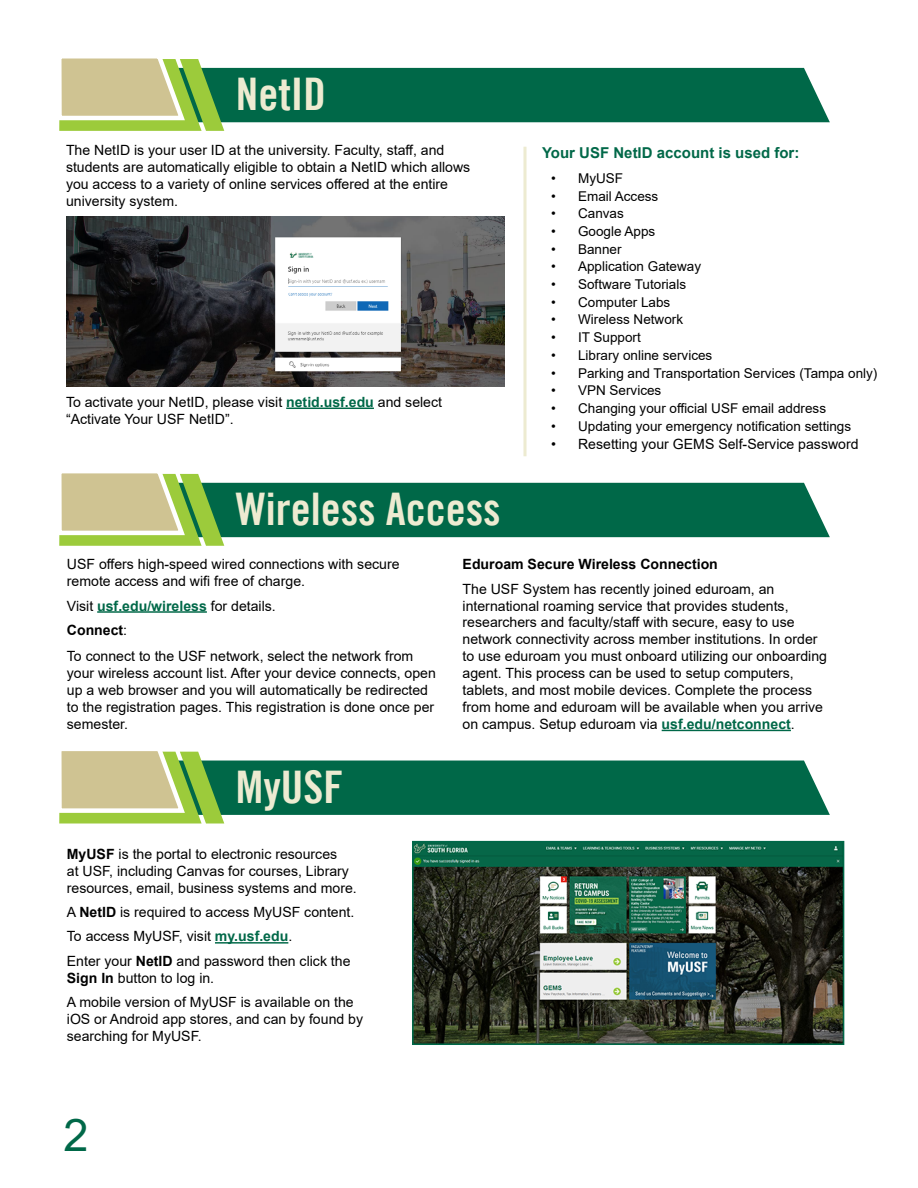
<style>
.page{position:relative;width:918px;height:1188px;background:#fff}
.page>*{position:absolute;margin:0;border:0;box-sizing:border-box;transform-origin:0 0}
.t1{font:45px "Trade Gothic LT Bold Cond Twenty";color:#edebd1}
.t2{font:45px "Arial";color:#006848}
.t3{font:700 15px "Arial";color:#006848}
.t4{font:14.1px/17px "Arial";color:#000}
.t5{font:700 14.1px "Arial";color:#000}
.t6{font:13.5px "Arial";color:#000}
.s1{font-weight:700;color:#006848}
.s2{font-weight:700}
</style>
<div class="page">
<svg style="left:59px;top:58px;width:771px;height:73px"></svg>
<svg style="left:59px;top:751px;width:771px;height:73px"></svg>
<svg style="left:59px;top:473px;width:771px;height:73px"></svg>
<hr style="left:524px;top:147px;width:2px;height:309px;background:#edebd1">
<hr style="left:286px;top:408px;width:88px;height:1px;background:#006848">
<img style="left:66px;top:217px;width:439px;height:170px">
<hr style="left:97px;top:611px;width:110px;height:2px;background:#006848">
<hr style="left:662px;top:730px;width:129px;height:1px;background:#006848">
<hr style="left:215px;top:942px;width:73px;height:2px;background:#006848">
<img style="left:415px;top:844px;width:426px;height:198px">
<div style="left:412px;top:841px;width:432px;height:204px;border:2px solid #006848"></div>
<h1 class="t1" style="left:236px;top:67px;width:91px">NetID</h1>
<p class="t4" style="left:66px;top:142px;width:406px">The NetID is your user ID at the university. Faculty, staff, and students are automatically eligible to obtain a NetID which allows you access to a variety of online services offered at the entire university system.</p>
<p class="t4" style="left:66px;top:393px;width:378px">To activate your NetID, please visit <span class="s1">netid.usf.edu</span> and select “Activate Your USF NetID”.</p>
<h1 class="t1" style="left:236px;top:482px;width:266px">Wireless Access</h1>
<p class="t3" style="left:542px;top:142px;width:259px">Your USF NetID account is used for:</p>
<p class="t6" style="left:551px;top:169px;width:73px">• MyUSF</p>
<p class="t6" style="left:551px;top:186px;width:109px">• Email Access</p>
<p class="t6" style="left:551px;top:204px;width:74px">• Canvas</p>
<p class="t6" style="left:551px;top:222px;width:106px">• Google Apps</p>
<p class="t6" style="left:551px;top:240px;width:72px">• Banner</p>
<p class="t6" style="left:551px;top:257px;width:152px">• Application Gateway</p>
<p class="t6" style="left:551px;top:275px;width:137px">• Software Tutorials</p>
<p class="t6" style="left:551px;top:293px;width:121px">• Computer Labs</p>
<p class="t6" style="left:551px;top:310px;width:134px">• Wireless Network</p>
<p class="t6" style="left:551px;top:328px;width:91px">• IT Support</p>
<p class="t6" style="left:551px;top:346px;width:163px">• Library online services</p>
<p class="t6" style="left:551px;top:363px;width:328px">• Parking and Transportation Services (Tampa only)</p>
<p class="t6" style="left:551px;top:381px;width:112px">• VPN Services</p>
<p class="t6" style="left:551px;top:399px;width:276px">• Changing your official USF email address</p>
<p class="t6" style="left:551px;top:417px;width:302px">• Updating your emergency notification settings</p>
<p class="t4" style="left:551px;top:436px;width:309px">• Resetting your GEMS Self-Service password</p>
<p class="t4" style="left:67px;top:556px;width:334px">USF offers high-speed wired connections with secure remote access and wifi free of charge.</p>
<p class="t4" style="left:67px;top:593px;width:210px;line-height:24.5px">Visit <span class="s1">usf.edu/wireless</span> for details.<br><span class="s2">Connect</span>:</p>
<p class="t4" style="left:67px;top:647px;width:371px">To connect to the USF network, select the network from your wireless account list. After your device connects, open up a web browser and you will automatically be redirected to the registration pages. This registration is done once per semester.</p>
<h1 class="t1" style="left:236px;top:760px;width:109px">MyUSF</h1>
<p class="t4" style="left:67px;top:845px;width:291px"><span class="s2">MyUSF</span> is the portal to electronic resources<br>at USF, including Canvas for courses, Library resources, email, business systems and more.</p>
<p class="t4" style="left:67px;top:900px;width:289px;line-height:24.5px">A <span class="s2">NetID</span> is required to access MyUSF content.<br>To access MyUSF, visit <span class="s1">my.usf.edu</span>.<br>Enter your <span class="s2">NetID</span> and password then click the</p>
<p class="t4" style="left:67px;top:965px;width:288px;line-height:24.5px"><span class="s2">Sign In</span> button to log in.<br>A mobile version of MyUSF is available on the</p>
<p class="t4" style="left:67px;top:1011px;width:298px">iOS or Android app stores, and can by found by searching for MyUSF.</p>
<p class="t5" style="left:463px;top:554px;width:257px">Eduroam Secure Wireless Connection</p>
<p class="t4" style="left:463px;top:580px;width:366px">The USF System has recently joined eduroam, an international roaming service that provides students, researchers and faculty/staff with secure, easy to use network connectivity across member institutions. In order to use eduroam you must onboard utilizing our onboarding agent. This process can be used to setup computers, tablets, and most mobile devices. Complete the process from home and eduroam will be available when you arrive on campus. Setup eduroam via <span class="s1">usf.edu/netconnect</span>.</p>
<h1 class="t2" style="left:64px;top:1104px;width:27px">2</h1>
</div>
